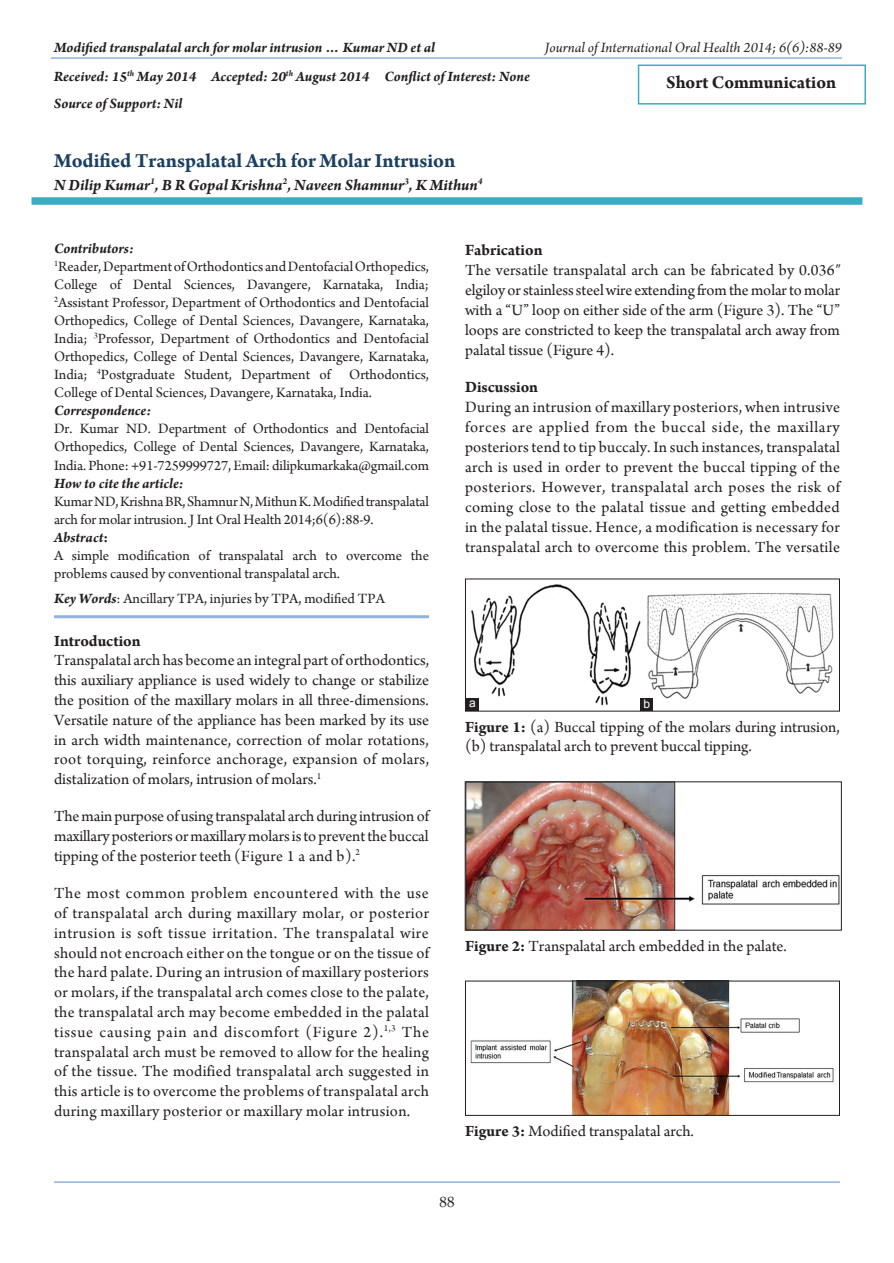
<style>
.page{position:relative;width:894px;height:1263px;background:#fff}
.page>*{position:absolute;margin:0;border:0;box-sizing:border-box;transform-origin:0 0}
.AT{font:700 21px "Arno Pro";color:#1c4060}
.AH{font:700 18.75px "Arno Pro";color:#231f20}
.t1{font:700 16.65px "Arno Pro";color:#231f20}
.TX{font:16.5px/19.8px "Arno Pro";color:#231f20;text-align:justify}
.FGC{font:16.5px/19.8px "Arno Pro";color:#231f20}
.AU{font:italic 700 16.5px "Arno Pro";color:#231f20}
.t2{font:700 16.5px "Arno Pro";color:#231f20}
.AFF{font:15px/18px "Arno Pro";color:#231f20;text-align:justify}
.ADD{font:15px/18px "Arno Pro";letter-spacing:-.005em;color:#231f20;text-align:justify}
.HIS{font:italic 700 15px "Arno Pro";color:#231f20}
.HTC{font:15px/18px "Arno Pro";letter-spacing:-.01em;color:#231f20}
.ABS{font:15px/18px "Arno Pro";color:#231f20}
.t3{font:italic 15px "Arno Pro";color:#231f20}
.keywords{font:15px "Arno Pro";color:#231f20}
.HTC-Head{font:italic 700 15px "Arno Pro";color:#231f20}
.ADD-Head{font:italic 700 15px "Arno Pro";color:#231f20}
.AFF-Head{font:italic 700 15px "Arno Pro";color:#231f20}
.ABSH{font:italic 700 15px "Arno Pro";color:#231f20}
.t4{font:15px "Palatino Linotype";color:#231f20}
.LABEL{font:12px "Arial";color:#fff}
.s1{font-style:normal}
.s2{font-weight:700;font-style:italic}
.s3{font-weight:700}
</style>
<div class="page">
<hr style="left:54px;top:1181px;width:785px;height:1px;background:#90b2dd">
<hr style="left:51px;top:57px;width:790px;height:2px;background:#90b2dd">
<div style="left:637px;top:64px;width:228px;height:41px;border:2px solid #3cabc6"></div>
<div style="left:32px;top:197px;width:830px;height:8px;background:#3cabc6"></div>
<hr style="left:54px;top:615px;width:375px;height:3px;background:#90b2dd">
<img style="left:467px;top:783px;width:372px;height:145px">
<div style="left:465px;top:781px;width:376px;height:149px;border:1px solid #231f20"></div>
<img style="left:470px;top:983px;width:364px;height:130px">
<div style="left:465px;top:981px;width:374px;height:134px;border:1px solid #231f20"></div>
<img style="left:471px;top:584px;width:363px;height:122px">
<div style="left:640px;top:697px;width:13px;height:13px;background:#231f20"></div>
<div style="left:466px;top:697px;width:13px;height:13px;background:#231f20"></div>
<p class="HIS" style="left:54px;top:39px;width:382px">Modified transpalatal arch for molar intrusion … Kumar ND et al</p>
<p class="t3" style="left:544px;top:39px;width:298px">Journal of International Oral Health 2014; 6(6):88-89</p>
<p class="AH" style="left:666px;top:71px;width:171px">Short Communication</p>
<p class="HIS" style="left:54px;top:68px;width:477px">Received: 15<sup>th</sup> May 2014 Accepted: 20<sup>th</sup> August 2014 Conflict of Interest: None</p>
<p class="HIS" style="left:54px;top:95px;width:130px">Source of Support: Nil</p>
<p class="AT" style="left:54px;top:149px;width:402px">Modified Transpalatal Arch for Molar Intrusion</p>
<p class="AU" style="left:54px;top:175px;width:430px">N Dilip Kumar<sup>1</sup>, B R Gopal Krishna<sup>2</sup>, Naveen Shamnur<sup>3</sup>, K Mithun<sup>4</sup></p>
<p class="AFF-Head" style="left:54px;top:240px;width:81px">Contributors:</p>
<p class="AFF" style="left:54px;top:259px;width:376px"><sup>1</sup>Reader, Department of Orthodontics and Dentofacial Orthopedics, College of Dental Sciences, Davangere, Karnataka, India; <sup>2</sup>Assistant Professor, Department of Orthodontics and Dentofacial Orthopedics, College of Dental Sciences, Davangere, Karnataka, India; <sup>3</sup>Professor, Department of Orthodontics and Dentofacial Orthopedics, College of Dental Sciences, Davangere, Karnataka, India; <sup>4</sup>Postgraduate Student, Department of Orthodontics, College of Dental Sciences, Davangere, Karnataka, India.</p>
<p class="ADD-Head" style="left:54px;top:402px;width:98px">Correspondence:</p>
<p class="ADD" style="left:54px;top:421px;width:376px">Dr. Kumar ND. Department of Orthodontics and Dentofacial Orthopedics, College of Dental Sciences, Davangere, Karnataka, India. Phone: +91-7259999727, Email: dilipkumarkaka@gmail.com</p>
<p class="HTC-Head" style="left:54px;top:474px;width:131px">How to cite the article:</p>
<p class="HTC" style="left:54px;top:493px;width:376px">Kumar ND, Krishna BR, Shamnur N, Mithun K. Modified transpalatal arch for molar intrusion. J Int Oral Health 2014;6(6):88-9.</p>
<p class="ABSH" style="left:54px;top:528px;width:55px">Abstract<span class="s1">:</span></p>
<p class="ABS" style="left:54px;top:547px;width:376px">A simple modification of transpalatal arch to overcome the problems caused by conventional transpalatal arch.</p>
<p class="keywords" style="left:54px;top:590px;width:332px"><span class="s2">Key Words</span>: Ancillary TPA, injuries by TPA, modified TPA</p>
<h1 class="t2" style="left:54px;top:631px;width:88px">Introduction</h1>
<p class="TX" style="left:54px;top:651px;width:376px">Transpalatal arch has become an integral part of orthodontics, this auxiliary appliance is used widely to change or stabilize the position of the maxillary molars in all three-dimensions.<br>Versatile nature of the appliance has been marked by its use in arch width maintenance, correction of molar rotations, root torquing, reinforce anchorage, expansion of molars, distalization of molars, intrusion of molars.<sup>1</sup></p>
<p class="TX" style="left:54px;top:807px;width:376px">The main purpose of using transpalatal arch during intrusion of maxillary posteriors or maxillary molars is to prevent the buccal tipping of the posterior teeth (Figure 1 a and b).<sup>2</sup></p>
<p class="TX" style="left:54px;top:884px;width:376px">The most common problem encountered with the use of transpalatal arch during maxillary molar, or posterior intrusion is soft tissue irritation. The transpalatal wire should not encroach either on the tongue or on the tissue of the hard palate. During an intrusion of maxillary posteriors or molars, if the transpalatal arch comes close to the palate, the transpalatal arch may become embedded in the palatal tissue causing pain and discomfort (Figure 2).<sup>1,3</sup> The transpalatal arch must be removed to allow for the healing of the tissue. The modified transpalatal arch suggested in this article is to overcome the problems of transpalatal arch during maxillary posterior or maxillary molar intrusion.</p>
<h1 class="t1" style="left:465px;top:240px;width:79px">Fabrication</h1>
<p class="TX" style="left:465px;top:260px;width:376px">The versatile transpalatal arch can be fabricated by 0.036″ elgiloy or stainless steel wire extending from the molar to molar with a “U” loop on either side of the arm (Figure 3). The “U” loops are constricted to keep the transpalatal arch away from palatal tissue (Figure 4).</p>
<h1 class="t1" style="left:465px;top:377px;width:75px">Discussion</h1>
<p class="TX" style="left:465px;top:398px;width:376px">During an intrusion of maxillary posteriors, when intrusive forces are applied from the buccal side, the maxillary posteriors tend to tip buccaly. In such instances, transpalatal arch is used in order to prevent the buccal tipping of the posteriors. However, transpalatal arch poses the risk of coming close to the palatal tissue and getting embedded in the palatal tissue. Hence, a modification is necessary for transpalatal arch to overcome this problem. The versatile</p>
<p class="LABEL" style="left:469px;top:695px;width:8px">a</p>
<p class="LABEL" style="left:643px;top:696px;width:8px">b</p>
<p class="FGC" style="left:465px;top:717px;width:376px"><span class="s3">Figure 1:</span> (a) Buccal tipping of the molars during intrusion, (b) transpalatal arch to prevent buccal tipping.</p>
<p class="FGC" style="left:465px;top:936px;width:323px"><span class="s3">Figure 2:</span> Transpalatal arch embedded in the palate.</p>
<p class="FGC" style="left:465px;top:1121px;width:230px"><span class="s3">Figure 3:</span> Modified transpalatal arch.</p>
<p class="t4" style="left:439px;top:1191px;width:16px">88</p>
</div>
